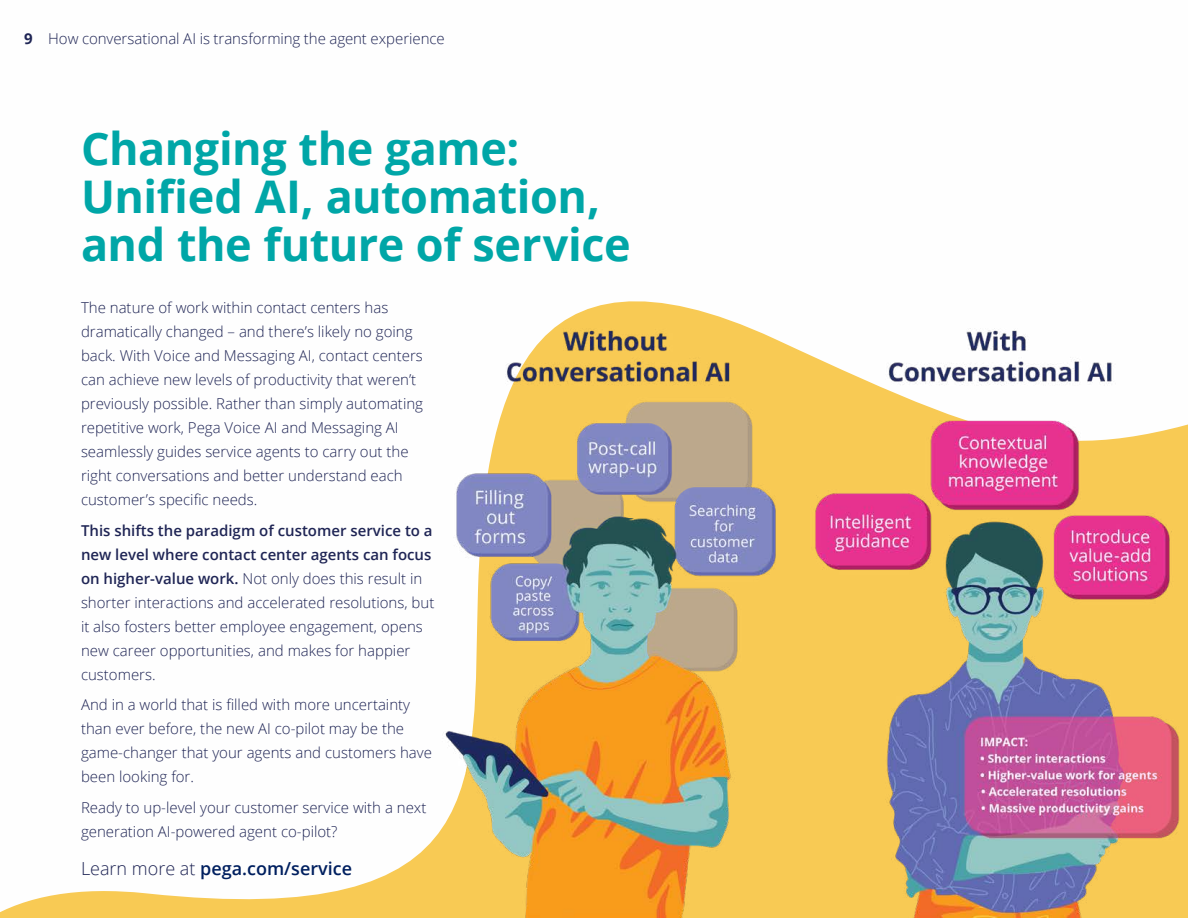
<style>
.page{position:relative;width:1188px;height:918px;background:#fff}
.page>*{position:absolute;margin:0;border:0;box-sizing:border-box;transform-origin:0 0}
.t1{font:700 45px/48px "Open Sans";letter-spacing:-.01em;color:#00a6a7}
.t2{font:600 18px "Open Sans";color:#001f5f}
.t3{font:300 15px/24px "Open Sans";color:#1f2555}
.s1{font-weight:700}
.s2{font-weight:600}
.s3{font-weight:300;color:#1f2555}
</style>
<div class="page">
<img style="left:0;top:301px;width:1188px;height:617px">
<p class="t3" style="left:24px;top:27px;width:422px"><span class="s1">9</span> How conversational AI is transforming the agent experience</p>
<h1 class="t1" style="left:81px;top:123px;width:551px">Changing the game:<br>Unified AI, automation, and the future of service</h1>
<p class="t3" style="left:81px;top:295px;width:344px">The nature of work within contact centers has dramatically changed – and there’s likely no going back. With Voice and Messaging AI, contact centers can achieve new levels of productivity that weren’t previously possible. Rather than simply automating repetitive work, Pega Voice AI and Messaging AI seamlessly guides service agents to carry out the right conversations and better understand each customer’s specific needs.</p>
<p class="t3" style="left:81px;top:518px;width:355px"><span class="s2">This shifts the paradigm of customer service to a new level where contact center agents can focus on higher-value work.</span> Not only does this result in shorter interactions and accelerated resolutions, but it also fosters better employee engagement, opens new career opportunities, and makes for happier customers.</p>
<p class="t3" style="left:81px;top:692px;width:353px">And in a world that is filled with more uncertainty than ever before, the new AI co-pilot may be the game-changer that your agents and customers have been looking for.</p>
<p class="t3" style="left:81px;top:795px;width:347px">Ready to up-level your customer service with a next generation AI-powered agent co-pilot?</p>
<p class="t2" style="left:81px;top:856px;width:273px"><span class="s3">Learn more at</span> pega.com/service</p>
</div>
